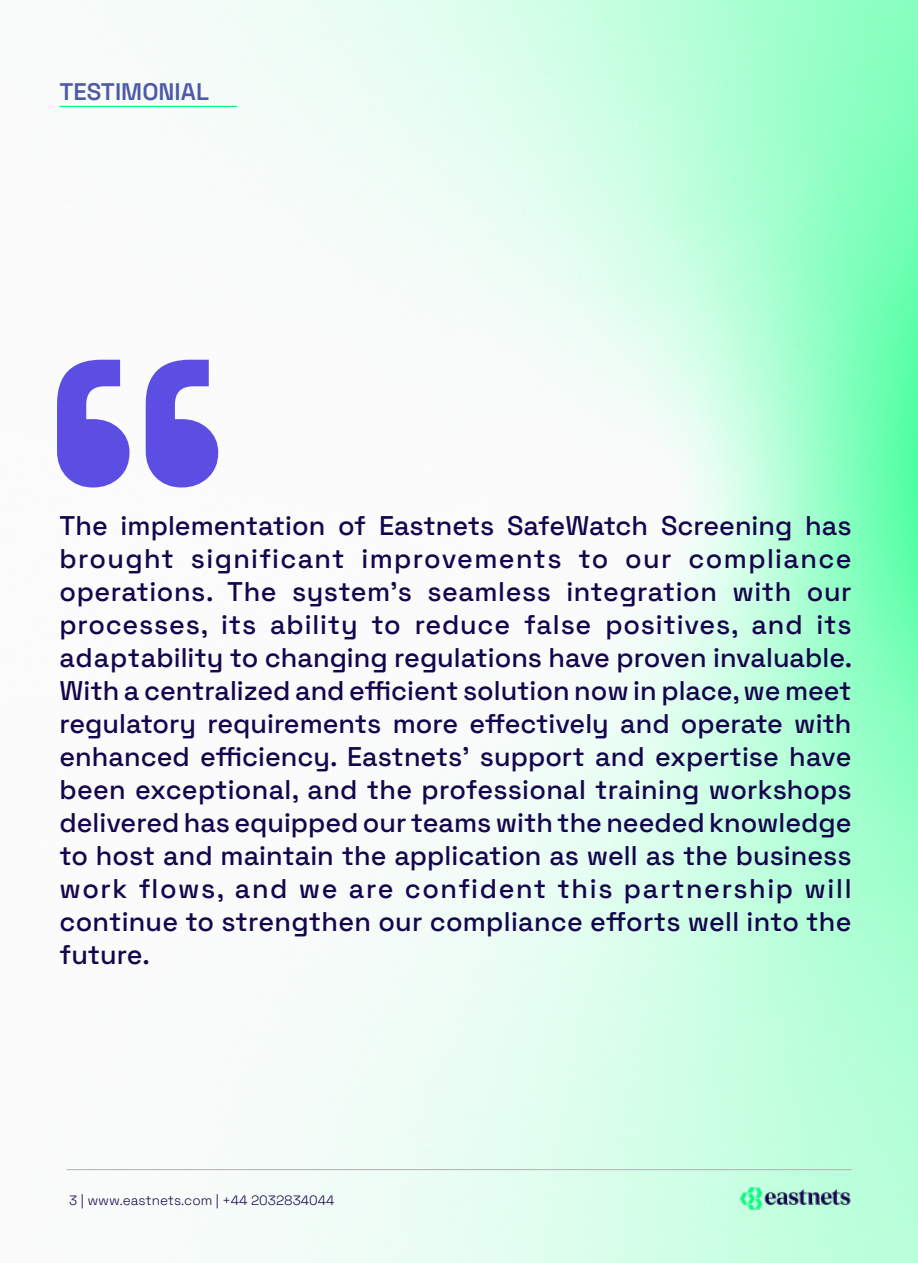
<style>
.page{position:relative;width:918px;height:1263px;background:#fff}
.page>*{position:absolute;margin:0;border:0;box-sizing:border-box;transform-origin:0 0}
.t1{font:500 450px "Space Grotesk";color:#5c4de3}
.t2{font:500 27px/33px "Space Grotesk";letter-spacing:.01em;color:#14054d;text-align:justify}
.t3{font:600 24px "Space Grotesk";color:#4e5aa8}
.t4{font:300 13.5px "Space Grotesk";color:#14044c}
</style>
<div class="page">
<img style="left:59px;top:0;width:859px;height:1263px">
<hr style="left:60px;top:106px;width:177px;height:1px;background:#03ff75">
<img style="left:738px;top:1187px;width:114px;height:22px">
<hr style="left:66px;top:1169px;width:786px;height:1px;background:#b0b0b0">
<p class="t3" style="left:60px;top:74px;width:151px">TESTIMONIAL</p>
<h1 class="t1" style="left:32px;top:194px;width:213px">“</h1>
<p class="t2" style="left:60px;top:507px;width:794px">The implementation of Eastnets SafeWatch Screening has brought significant improvements to our compliance operations. The system’s seamless integration with our processes, its ability to reduce false positives, and its adaptability to changing regulations have proven invaluable.<br>With a centralized and efficient solution now in place, we meet regulatory requirements more effectively and operate with enhanced efficiency. Eastnets’ support and expertise have been exceptional, and the professional training workshops delivered has equipped our teams with the needed knowledge to host and maintain the application as well as the business work flows, and we are confident this partnership will continue to strengthen our compliance efforts well into the future.</p>
<p class="t4" style="left:69px;top:1190px;width:267px">3 | www.eastnets.com | +44 2032834044</p>
</div>
